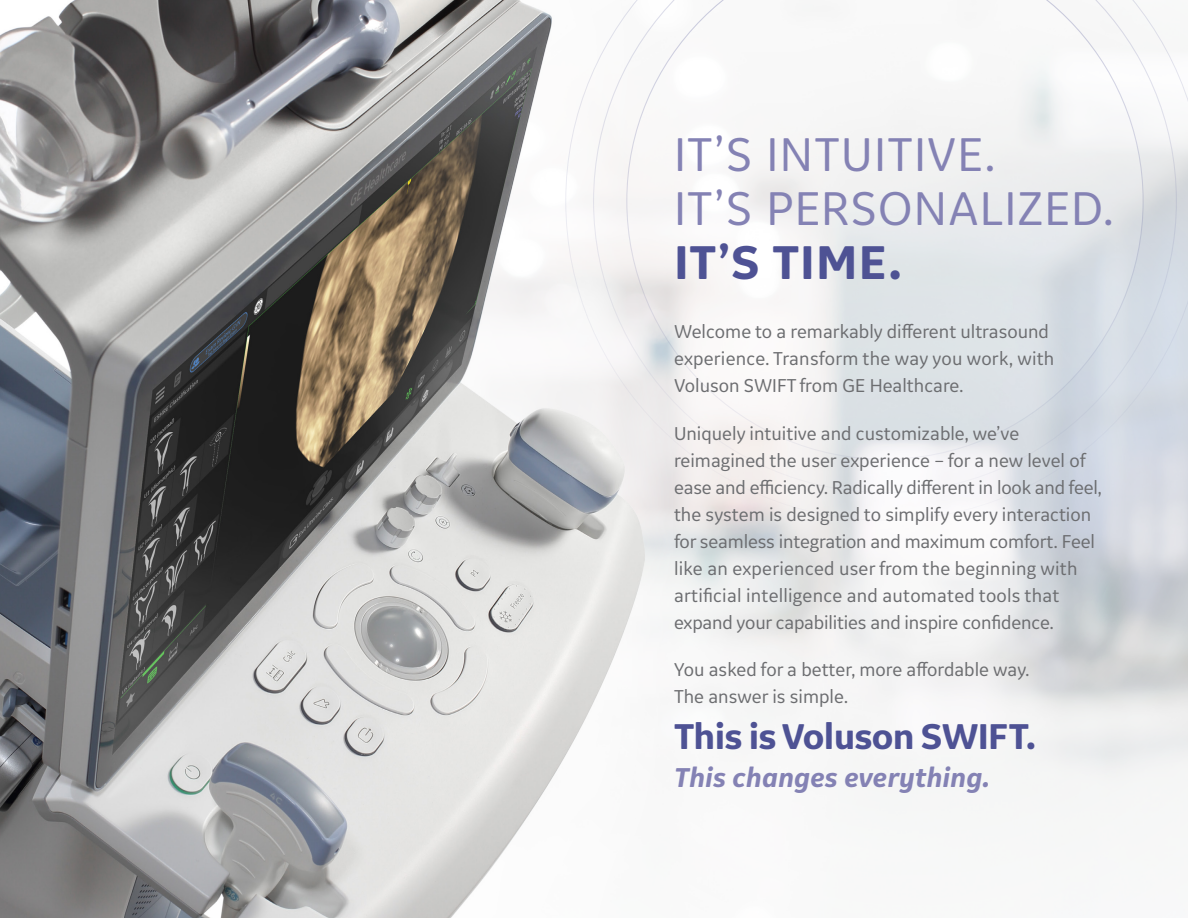
<style>
.page{position:relative;width:1188px;height:918px;background:#fff}
.page>*{position:absolute;margin:0;border:0;box-sizing:border-box;transform-origin:0 0}
.t1{font:49.5px/54px "GE Inspira Sans";letter-spacing:.03em;color:#8482b4}
.t2{font:700 37.5px "GE Inspira Sans";letter-spacing:-.02em;color:#4e5294}
.t3{font:italic 700 28.5px "GE Inspira Sans";color:#8482b4}
.t4{font:19.5px/27px "GE Inspira Sans";color:#6c6d70}
.s1{font-weight:700;color:#4e5294}
</style>
<div class="page">
<img style="left:0;top:0;width:673px;height:918px">
<svg style="left:565px;top:0;width:623px;height:521px"></svg>
<svg style="left:593px;top:0;width:584px;height:493px"></svg>
<p class="t1" style="left:674px;top:126px;width:441px">IT’S INTUITIVE.<br>IT’S PERSONALIZED.<br><span class="s1">IT’S TIME.</span></p>
<p class="t4" style="left:674px;top:318px;width:382px">Welcome to a remarkably different ultrasound experience. Transform the way you work, with<br>Voluson SWIFT from GE Healthcare.</p>
<p class="t4" style="left:674px;top:419px;width:429px">Uniquely intuitive and customizable, we’ve reimagined the user experience – for a new level of ease and efficiency. Radically different in look and feel, the system is designed to simplify every interaction for seamless integration and maximum comfort. Feel like an experienced user from the beginning with artificial intelligence and automated tools that expand your capabilities and inspire confidence.</p>
<p class="t4" style="left:674px;top:655px;width:357px">You asked for a better, more affordable way.<br>The answer is simple.</p>
<p class="t2" style="left:674px;top:714px;width:363px">This is Voluson SWIFT.</p>
<p class="t3" style="left:674px;top:760px;width:317px">This changes everything.</p>
</div>
